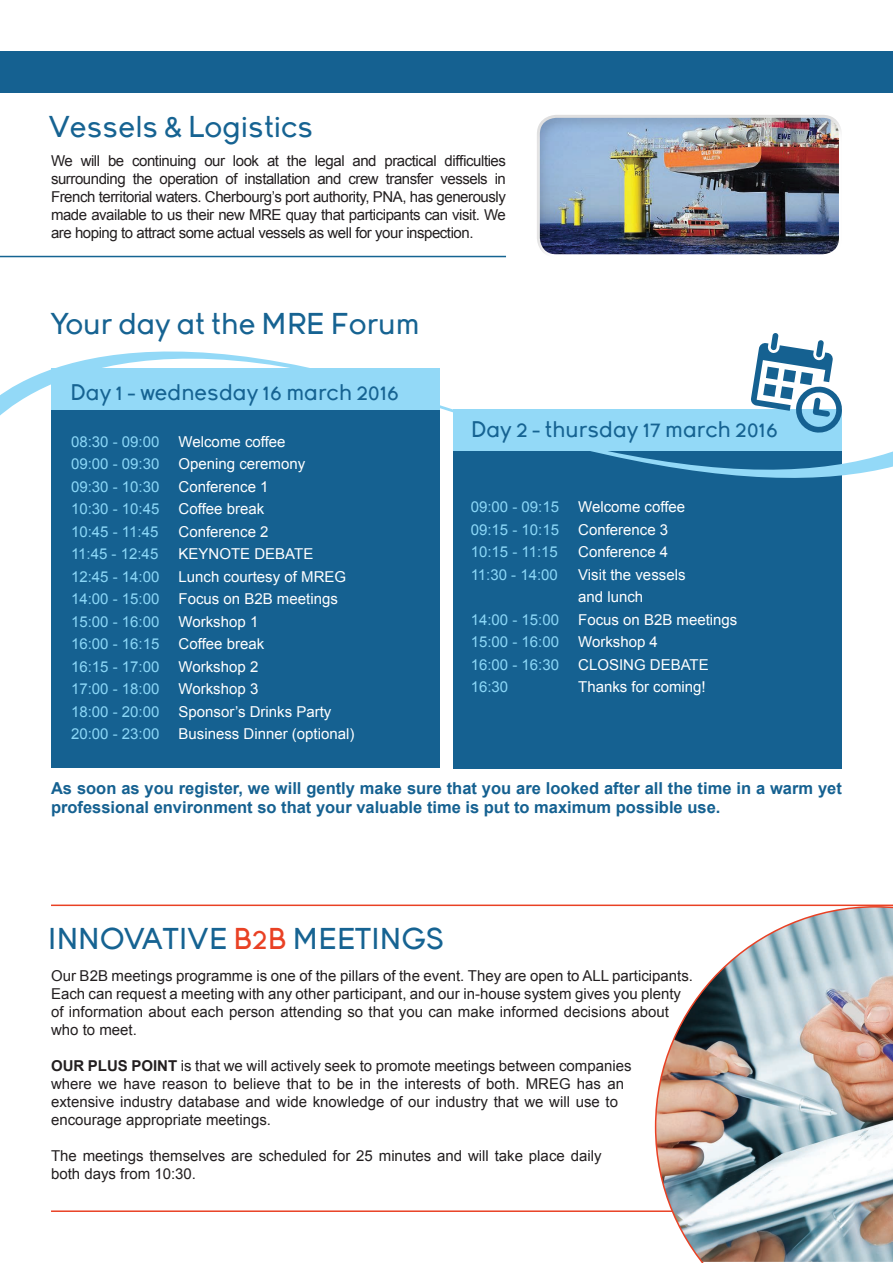
<style>
.page{position:relative;width:893px;height:1263px;background:#fff}
.page>*{position:absolute;margin:0;border:0;box-sizing:border-box;transform-origin:0 0}
.t1{font:30px "Young";color:#166392}
.t2{font:22.5px "Young";color:#166392}
.t3{font:700 16.5px/19.8px "Arial";color:#156191}
.t4{font:15px/18px "Arial";color:#231f20}
.t5{font:15px/22.5px "Arial";color:#fff}
.t6{font:15px/22.5px "Arial";color:#8bd7f7;text-align:justify}
.s1{color:#e94124}
.s2{font-weight:700}
</style>
<div class="page">
<hr style="left:51px;top:1210px;width:791px;height:2px;background:#e94124">
<hr style="left:51px;top:904px;width:842px;height:2px;background:#e94124">
<div style="left:0;top:51px;width:893px;height:41px;background:#156191"></div>
<div style="left:51px;top:369px;width:388px;height:399px;background:#156191"></div>
<div style="left:454px;top:410px;width:388px;height:358px;background:#156191"></div>
<img style="left:655px;top:906px;width:238px;height:357px">
<hr style="left:0;top:256px;width:506px;height:1px;background:#156492">
<svg style="left:0;top:351px;width:893px;height:175px"></svg>
<div style="left:535px;top:113px;width:309px;height:145px;background:#231f20;opacity:.15"></div>
<svg style="left:750px;top:333px;width:94px;height:101px"></svg>
<h1 class="t1" style="left:49px;top:110px;width:266px">Vessels &amp; Logistics</h1>
<p class="t4" style="left:51px;top:152px;width:456px;text-align:justify">We will be continuing our look at the legal and practical difficulties surrounding the operation of installation and crew transfer vessels in French territorial waters. Cherbourg’s port authority, PNA, has generously made available to us their new MRE quay that participants can visit. We are hoping to attract some actual vessels as well for your inspection.</p>
<h1 class="t1" style="left:51px;top:307px;width:370px">Your day at the MRE Forum</h1>
<h2 class="t2" style="left:70px;top:379px;width:330px">Day 1 - wednesday 16 march 2016</h2>
<p class="t6" style="left:71px;top:430px;width:90px">08:30 - 09:00<br>09:00 - 09:30<br>09:30 - 10:30<br>10:30 - 10:45<br>10:45 - 11:45<br>11:45 - 12:45<br>12:45 - 14:00<br>14:00 - 15:00<br>15:00 - 16:00<br>16:00 - 16:15<br>16:15 - 17:00<br>17:00 - 18:00<br>18:00 - 20:00<br>20:00 - 23:00</p>
<p class="t5" style="left:179px;top:430px;width:177px">Welcome coffee<br>Opening ceremony<br>Conference 1<br>Coffee break<br>Conference 2<br>KEYNOTE DEBATE<br>Lunch courtesy of MREG<br>Focus on B2B meetings<br>Workshop 1<br>Coffee break<br>Workshop 2<br>Workshop 3<br>Sponsor’s Drinks Party<br>Business Dinner (optional)</p>
<h2 class="t2" style="left:471px;top:417px;width:309px">Day 2 - thursday 17 march 2016</h2>
<p class="t6" style="left:471px;top:496px;width:90px">09:00 - 09:15<br>09:15 - 10:15<br>10:15 - 11:15<br>11:30 - 14:00</p>
<p class="t6" style="left:471px;top:608px;width:90px">14:00 - 15:00<br>15:00 - 16:00<br>16:00 - 16:30<br>16:30</p>
<p class="t5" style="left:578px;top:496px;width:161px">Welcome coffee<br>Conference 3<br>Conference 4<br>Visit the vessels<br>and lunch<br>Focus on B2B meetings<br>Workshop 4<br>CLOSING DEBATE<br>Thanks for coming!</p>
<p class="t3" style="left:51px;top:778px;width:792px">As soon as you register, we will gently make sure that you are looked after all the time in a warm yet professional environment so that your valuable time is put to maximum possible use.</p>
<h1 class="t1" style="left:48px;top:922px;width:397px">INNOVATIVE <span class="s1">B2B</span> MEETINGS</h1>
<p class="t4" style="left:51px;top:967px;width:643px">Our B2B meetings programme is one of the pillars of the event. They are open to ALL participants.<br>Each can request a meeting with any other participant, and our in-house system gives you plenty of information about each person attending so that you can make informed decisions about who to meet.</p>
<p class="t4" style="left:51px;top:1057px;width:582px"><span class="s2">OUR PLUS POINT</span> is that we will actively seek to promote meetings between companies where we have reason to believe that to be in the interests of both. MREG has an extensive industry database and wide knowledge of our industry that we will use to encourage appropriate meetings.</p>
<p class="t4" style="left:51px;top:1147px;width:552px">The meetings themselves are scheduled for 25 minutes and will take place daily both days from 10:30.</p>
</div>
